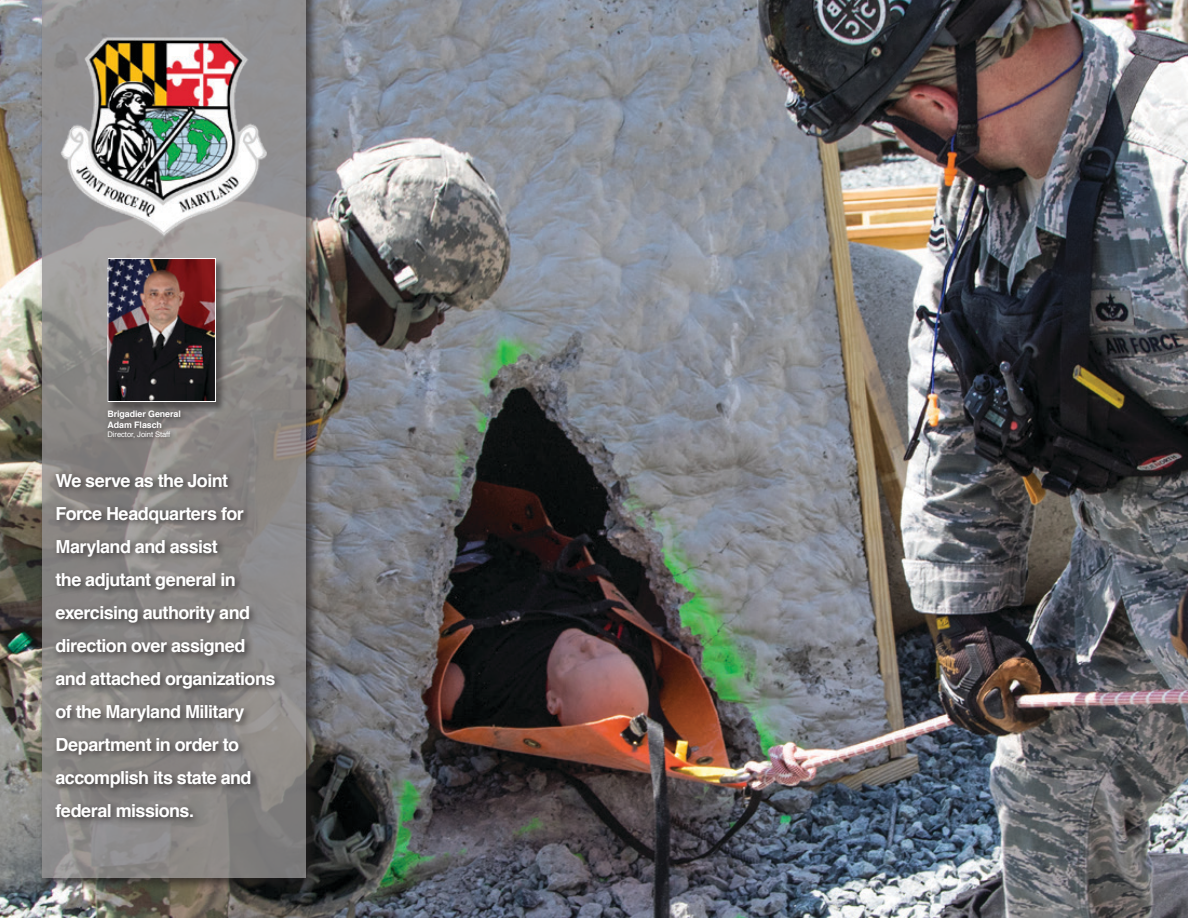
<style>
.page{position:relative;width:1188px;height:918px;background:#fff}
.page>*{position:absolute;margin:0;border:0;box-sizing:border-box;transform-origin:0 0}
.Overview{font:700 18px/33px "Helvetica";letter-spacing:-.03em;color:#fff}
.t1{font:700 8.85px/10.6px "Helvetica";letter-spacing:-.01em;color:#fff}
.t2{font:7.65px "Helvetica";letter-spacing:-.01em;color:#fff}
</style>
<div class="page">
<img style="left:0;top:0;width:1188px;height:918px">
<div style="left:39px;top:0;width:279px;height:890px;background:#231f20;opacity:.75"></div>
<svg style="left:43px;top:0;width:263px;height:878px;background:#8f8c8b"></svg>
<div style="left:52px;top:469px;width:231px;height:356px;background:#231f20;opacity:.75"></div>
<div style="left:108px;top:258px;width:118px;height:154px;background:#231f20;opacity:.51"></div>
<img style="left:109px;top:260px;width:105px;height:140px">
<div style="left:107px;top:258px;width:109px;height:144px;border:1px solid #fff"></div>
<div style="left:104px;top:407px;width:82px;height:37px;background:#231f20;opacity:.75"></div>
<img style="left:61px;top:33px;width:205px;height:209px">
<p class="t1" style="left:108px;top:409px;width:75px">Brigadier General<br>Adam Flasch</p>
<p class="t2" style="left:108px;top:429px;width:64px">Director, Joint Staff</p>
<p class="Overview" style="left:55px;top:464px;width:221px">We serve as the Joint<br>Force Headquarters for<br>Maryland and assist<br>the adjutant general in exercising authority and direction over assigned and attached organizations of the Maryland Military<br>Department in order to accomplish its state and federal missions.</p>
</div>
